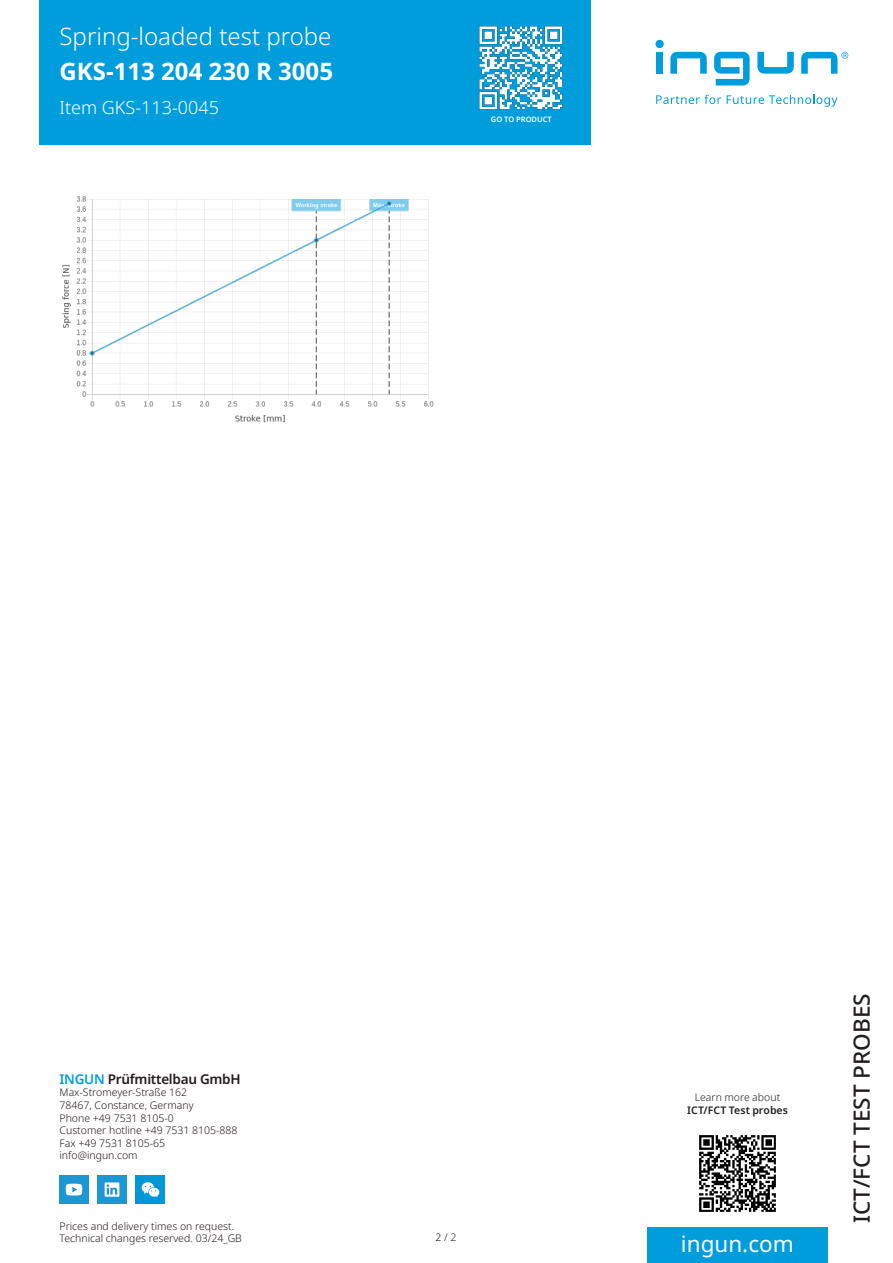
<style>
.page{position:relative;width:893px;height:1263px;background:#fff}
.page>*{position:absolute;margin:0;border:0;box-sizing:border-box;transform-origin:0 0}
.t1{font:300 24px "Noto Sans";color:#fff}
.t2{font:700 24px "Noto Sans";color:#fff}
.t3{font:500 22.5px "Noto Sans";color:#231f20}
.t4{font:22.5px "Noto Sans";color:#fff}
.t5{font:300 18px "Noto Sans";color:#fff}
.t6{font:600 13.5px "Noto Sans";letter-spacing:-.02em;color:#23181c}
.t7{font:300 10.5px/12.6px "Noto Sans";color:#23181c}
.t8{font:600 10.5px "Noto Sans";letter-spacing:.005em;color:#231f20}
.t9{font:300 10.5px "Noto Sans";color:#231f20}
.t10{font:600 7.5px "Noto Sans";color:#fff}
.s1{color:#009ddc}
</style>
<div class="page">
<div style="left:40px;top:0;width:551px;height:145px;background:#009ddc"></div>
<div style="left:647px;top:1228px;width:181px;height:35px;background:#009ddc"></div>
<img style="left:480px;top:27px;width:83px;height:83px">
<img style="left:62px;top:196px;width:372px;height:227px">
<div style="left:656px;top:52px;width:7px;height:22px;background:#009ddc"></div>
<svg style="left:670px;top:52px;width:37px;height:22px"></svg>
<svg style="left:714px;top:52px;width:36px;height:34px"></svg>
<svg style="left:757px;top:52px;width:37px;height:22px"></svg>
<div style="left:655px;top:40px;width:9px;height:8px;background:#009ddc;border-radius:50%"></div>
<svg style="left:801px;top:52px;width:47px;height:22px"></svg>
<svg style="left:656px;top:95px;width:65px;height:9px"></svg>
<svg style="left:727px;top:95px;width:110px;height:12px"></svg>
<img style="left:699px;top:1135px;width:77px;height:77px">
<img style="left:60px;top:1175px;width:28px;height:29px">
<img style="left:98px;top:1175px;width:28px;height:29px">
<img style="left:135px;top:1175px;width:29px;height:29px">
<h1 class="t1" style="left:60px;top:23px;width:273px">Spring-loaded test probe</h1>
<h1 class="t2" style="left:60px;top:57px;width:275px">GKS-113 204 230 R 3005</h1>
<h3 class="t5" style="left:60px;top:97px;width:161px">Item GKS-113-0045</h3>
<p class="t10" style="left:491px;top:115px;width:62px">GO TO PRODUCT</p>
<p class="t6" style="left:60px;top:1071px;width:183px"><span class="s1">INGUN</span> Prüfmittelbau GmbH</p>
<p class="t7" style="left:60px;top:1086px;width:180px">Max-Stromeyer-Straße 162<br>78467, Constance, Germany<br>Phone +49 7531 8105-0<br>Customer hotline +49 7531 8105-888<br>Fax +49 7531 8105-65 info@ingun.com</p>
<p class="t9" style="left:695px;top:1091px;width:87px">Learn more about</p>
<p class="t8" style="left:687px;top:1104px;width:102px">ICT/FCT Test probes</p>
<p class="t7" style="left:60px;top:1220px;width:184px">Prices and delivery times on request.<br>Technical changes reserved. 03/24_GB</p>
<p class="t7" style="left:435px;top:1231px;width:23px">2 / 2</p>
<h2 class="t4" style="left:681px;top:1231px;width:114px">ingun.com</h2>
<h2 class="t3" style="left:849px;top:1223px;width:231px;rotate:-90deg">ICT/FCT TEST PROBES</h2>
</div>
